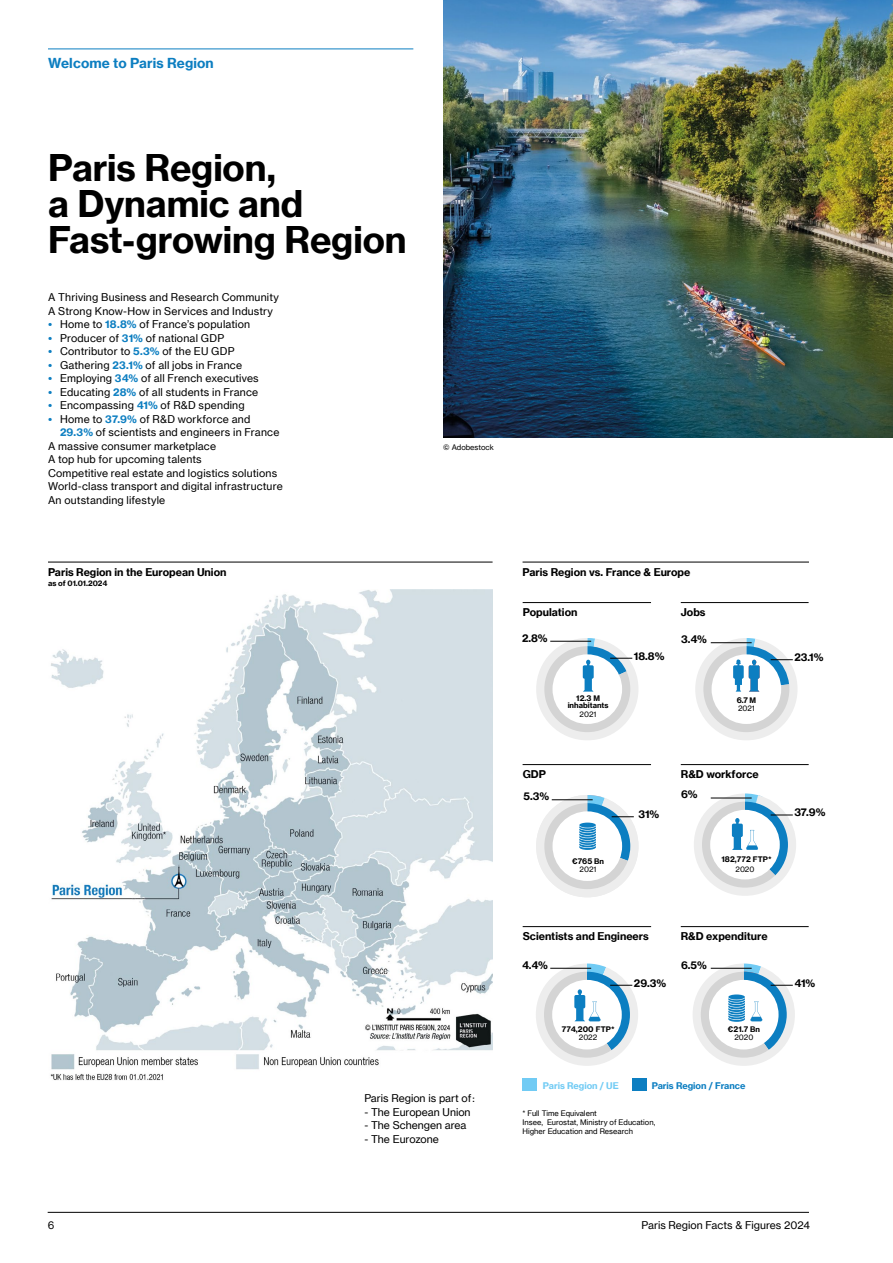
<style>
.page{position:relative;width:893px;height:1263px;background:#fff}
.page>*{position:absolute;margin:0;border:0;box-sizing:border-box;transform-origin:0 0}
.t1{font:36px/36px "N Haas Grotesk TX Pro 75 Bd";letter-spacing:-.005em;color:#000}
.t2{font:13.5px "N Haas Grotesk TX Pro 75 Bd";letter-spacing:.015em;color:#0c7ec1}
.t3{font:10.5px "N Haas Grotesk TX Pro 55 Rg";letter-spacing:.02em;color:#000}
.t4{font:10.5px "N Haas Grotesk TX Pro 75 Bd";color:#000}
.t5{font:10.5px "N Haas Grotesk TX Pro 55 Rg";color:#000}
.t6{font:10.5px/13.5px "N Haas Grotesk TX Pro 75 Bd";color:#0c7ec1;text-align:justify}
.t7{font:9px "N Haas Grotesk TX Pro 75 Bd";color:#0c7ec1}
.t8{font:9px "N Haas Grotesk TX Pro 75 Bd";color:#71cbf4}
.t9{font:7.5px/9px "N Haas Grotesk TX Pro 55 Rg";color:#000}
.t10{font:7.5px/7.5px "N Haas Grotesk TX Pro 75 Bd";color:#000;text-align:center}
.s1{font-family:"N Haas Grotesk TX Pro 75 Bd";color:#0c7ec1}
</style>
<div class="page">
<hr style="left:48px;top:1212px;width:761px;height:1px;background:#000">
<img style="left:50px;top:589px;width:443px;height:491px">
<hr style="left:48px;top:562px;width:445px;height:1px;background:#000">
<hr style="left:523px;top:562px;width:286px;height:1px;background:#000">
<hr style="left:523px;top:602px;width:128px;height:1px;background:#000">
<hr style="left:681px;top:602px;width:128px;height:1px;background:#000">
<hr style="left:523px;top:764px;width:128px;height:1px;background:#000">
<hr style="left:681px;top:764px;width:128px;height:1px;background:#000">
<hr style="left:523px;top:926px;width:128px;height:1px;background:#000">
<div style="left:522px;top:1079px;width:15px;height:12px;background:#71cbf4"></div>
<div style="left:632px;top:1079px;width:14px;height:12px;background:#0c7ec1"></div>
<svg style="left:536px;top:638px;width:102px;height:102px"></svg>
<svg style="left:536px;top:795px;width:102px;height:102px"></svg>
<svg style="left:536px;top:963px;width:102px;height:103px"></svg>
<svg style="left:693px;top:963px;width:102px;height:103px"></svg>
<hr style="left:681px;top:926px;width:128px;height:1px;background:#000">
<svg style="left:694px;top:793px;width:102px;height:103px"></svg>
<svg style="left:695px;top:638px;width:102px;height:102px"></svg>
<img style="left:443px;top:0;width:450px;height:438px">
<hr style="left:48px;top:49px;width:365px;height:1px;background:#0c7ec1">
<p class="t2" style="left:48px;top:54px;width:167px">Welcome to Paris Region</p>
<h1 class="t1" style="left:48px;top:150px;width:360px">Paris Region,<br>a Dynamic and<br>Fast-growing Region</h1>
<p class="t3" style="left:48px;top:291px;width:232px">A Thriving Business and Research Community</p>
<p class="t3" style="left:48px;top:304px;width:227px">A Strong Know-How in Services and Industry</p>
<p class="t3" style="left:60px;top:318px;width:192px">Home to <span class="s1">18.8%</span> of France’s population</p>
<p class="t3" style="left:60px;top:331px;width:166px">Producer of <span class="s1">31%</span> of national GDP</p>
<p class="t3" style="left:60px;top:345px;width:176px">Contributor to <span class="s1">5.3%</span> of the EU GDP</p>
<p class="t3" style="left:60px;top:358px;width:184px">Gathering <span class="s1">23.1%</span> of all jobs in France</p>
<p class="t3" style="left:60px;top:372px;width:200px">Employing <span class="s1">34%</span> of all French executives</p>
<p class="t3" style="left:60px;top:385px;width:200px">Educating <span class="s1">28%</span> of all students in France</p>
<p class="t3" style="left:60px;top:399px;width:186px">Encompassing <span class="s1">41%</span> of R&amp;D spending</p>
<p class="t3" style="left:60px;top:412px;width:192px">Home to <span class="s1">37.9%</span> of R&amp;D workforce and</p>
<p class="t3" style="left:60px;top:426px;width:221px"><span class="s1">29.3%</span> of scientists and engineers in France</p>
<p class="t3" style="left:48px;top:439px;width:170px">A massive consumer marketplace</p>
<p class="t3" style="left:48px;top:453px;width:155px">A top hub for upcoming talents</p>
<p class="t3" style="left:48px;top:466px;width:231px">Competitive real estate and logistics solutions</p>
<p class="t3" style="left:48px;top:480px;width:236px">World-class transport and digital infrastructure</p>
<p class="t3" style="left:48px;top:493px;width:119px">An outstanding lifestyle</p>
<p class="t6" style="left:48px;top:318px;width:6px">• • • • • • • •</p>
<p class="t9" style="left:443px;top:442px;width:52px">© Adobestock</p>
<p class="t4" style="left:48px;top:565px;width:180px">Paris Region in the European Union</p>
<p class="t4" style="left:523px;top:565px;width:169px">Paris Region vs. France &amp; Europe</p>
<p class="t10" style="left:48px;top:580px;width:61px">as of 01.01.2024</p>
<p class="t5" style="left:364px;top:1092px;width:112px">Paris Region is part of :</p>
<p class="t5" style="left:364px;top:1105px;width:108px">- The European Union</p>
<p class="t5" style="left:364px;top:1119px;width:104px">- The Schengen area</p>
<p class="t5" style="left:364px;top:1132px;width:76px">- The Eurozone</p>
<p class="t4" style="left:523px;top:606px;width:56px">Population</p>
<p class="t4" style="left:681px;top:606px;width:26px">Jobs</p>
<p class="t4" style="left:522px;top:631px;width:27px">2.8%</p>
<p class="t4" style="left:681px;top:633px;width:27px">3.4%</p>
<p class="t4" style="left:634px;top:649px;width:32px">18.8%</p>
<p class="t4" style="left:794px;top:651px;width:31px">23.1%</p>
<p class="t10" style="left:568px;top:694px;width:42px">12.3 M inhabitants</p>
<p class="t9" style="left:580px;top:710px;width:18px">2021</p>
<p class="t10" style="left:737px;top:696px;width:21px">6.7 M</p>
<p class="t9" style="left:738px;top:704px;width:18px">2021</p>
<p class="t4" style="left:523px;top:768px;width:25px">GDP</p>
<p class="t4" style="left:681px;top:768px;width:79px">R&amp;D workforce</p>
<p class="t4" style="left:524px;top:790px;width:27px">5.3%</p>
<p class="t4" style="left:681px;top:788px;width:18px">6%</p>
<p class="t4" style="left:638px;top:808px;width:23px">31%</p>
<p class="t4" style="left:794px;top:806px;width:33px">37.9%</p>
<p class="t10" style="left:572px;top:857px;width:33px">€765 Bn</p>
<p class="t10" style="left:721px;top:856px;width:52px">182,772 FTP*</p>
<p class="t9" style="left:580px;top:865px;width:18px">2021</p>
<p class="t9" style="left:735px;top:865px;width:20px">2020</p>
<p class="t4" style="left:523px;top:930px;width:128px">Scientists and Engineers</p>
<p class="t4" style="left:522px;top:958px;width:27px">4.4%</p>
<p class="t4" style="left:634px;top:976px;width:34px">29.3%</p>
<p class="t4" style="left:681px;top:930px;width:88px">R&amp;D expenditure</p>
<p class="t4" style="left:681px;top:958px;width:27px">6.5%</p>
<p class="t10" style="left:562px;top:1025px;width:54px">774,200 FTP*</p>
<p class="t10" style="left:728px;top:1025px;width:34px">€21.7 Bn</p>
<p class="t9" style="left:579px;top:1033px;width:20px">2022</p>
<p class="t9" style="left:734px;top:1033px;width:20px">2020</p>
<p class="t8" style="left:543px;top:1080px;width:77px">Paris Region / UE</p>
<p class="t7" style="left:652px;top:1080px;width:95px">Paris Region / France</p>
<p class="t9" style="left:523px;top:1108px;width:134px">* Full Time Equivalent<br>Insee, Eurostat, Ministry of Education,<br>Higher Education and Research</p>
<p class="t4" style="left:794px;top:976px;width:23px">41%</p>
<p class="t3" style="left:48px;top:1218px;width:8px">6</p>
<p class="t5" style="left:642px;top:1218px;width:170px">Paris Region Facts &amp; Figures 2024</p>
</div>
